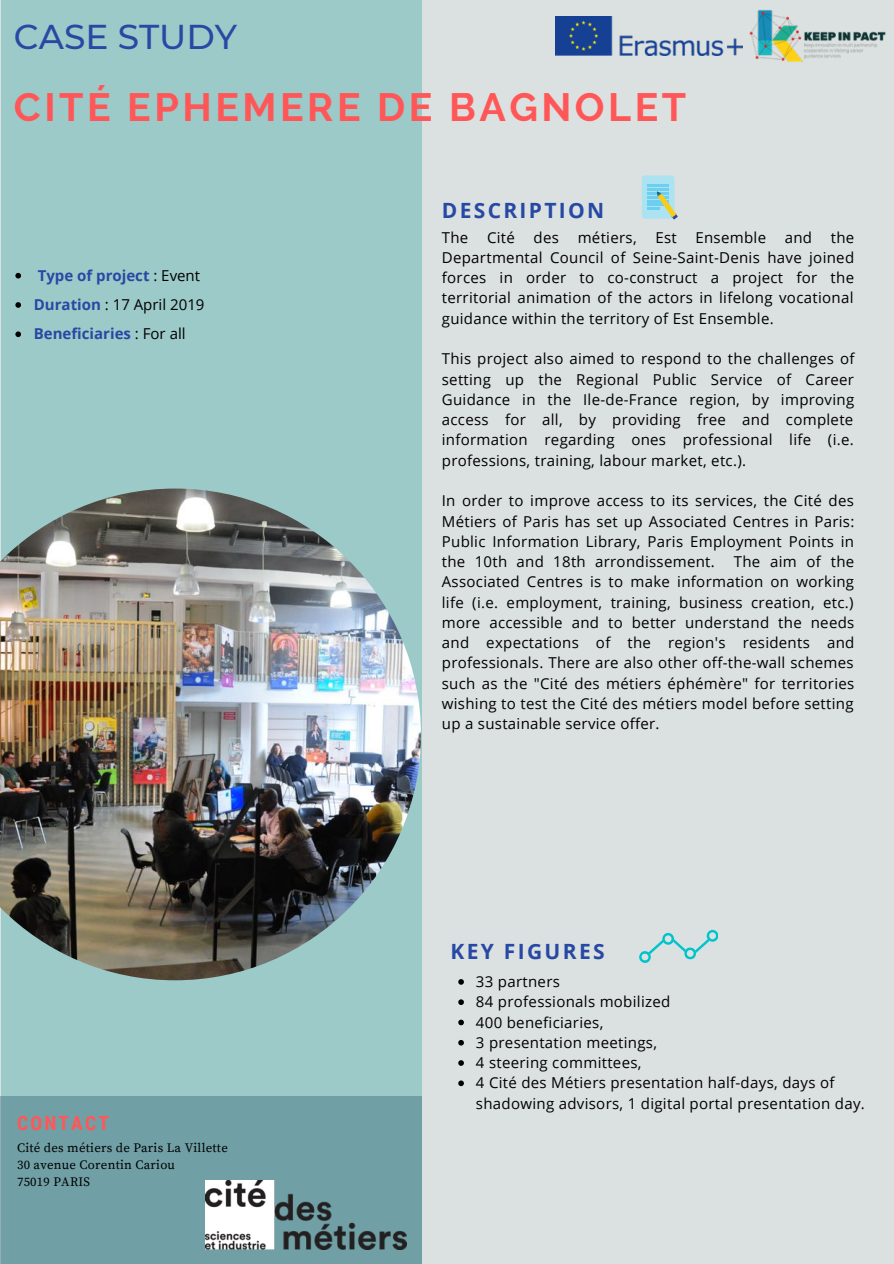
<style>
.page{position:relative;width:894px;height:1264px;background:#fff}
.page>*{position:absolute;margin:0;border:0;box-sizing:border-box;transform-origin:0 0}
.t1{font:700 39.3px "Raleway";letter-spacing:.09em;color:#ff5757}
.t2{font:500 34.35px "Montserrat";color:#2749a4}
.t3{font:700 21px "Open Sans";letter-spacing:.11em;color:#2749a4}
.t4{font:700 19.5px "Roboto Condensed";letter-spacing:.11em;color:#ff5757}
.t5{font:15px/20.2px "Open Sans";letter-spacing:.02em;color:#000;text-align:justify}
.t6{font:700 15px/29.2px "Open Sans";color:#2749a4}
.t7{font:12.75px/17px "Source Serif Pro";letter-spacing:.02em;color:#000}
.s1{font-weight:400;color:#000}
</style>
<div class="page">
<div style="left:0;top:0;width:893px;height:1263px;background:#dbe1e0"></div>
<div style="left:1px;top:0;width:420px;height:1263px;background:#9ccac8"></div>
<div style="left:0;top:1095px;width:421px;height:168px;background:#70a0a6"></div>
<img style="left:749px;top:10px;width:136px;height:52px">
<img style="left:0;top:488px;width:421px;height:492px">
<div style="left:641px;top:175px;width:33px;height:44px;background:#abe3f0;border-radius:3px"></div>
<hr style="left:647px;top:184px;width:22px;height:2px;background:#6ccff1">
<hr style="left:647px;top:188px;width:22px;height:2px;background:#6ccff1">
<svg style="left:647px;top:191px;width:30px;height:28px"></svg>
<img style="left:555px;top:17px;width:186px;height:38px">
<img style="left:205px;top:1180px;width:201px;height:69px">
<svg style="left:458px;top:979px;width:6px;height:5px"></svg>
<svg style="left:458px;top:999px;width:6px;height:6px"></svg>
<svg style="left:458px;top:1019px;width:6px;height:6px"></svg>
<svg style="left:458px;top:1040px;width:6px;height:5px"></svg>
<svg style="left:458px;top:1060px;width:6px;height:5px"></svg>
<svg style="left:458px;top:1080px;width:6px;height:6px"></svg>
<svg style="left:639px;top:929px;width:78px;height:33px"></svg>
<svg style="left:15px;top:273px;width:6px;height:5px"></svg>
<svg style="left:15px;top:302px;width:6px;height:6px"></svg>
<svg style="left:15px;top:331px;width:6px;height:6px"></svg>
<h2 class="t2" style="left:14px;top:16px;width:225px">CASE STUDY</h2>
<h1 class="t1" style="left:14px;top:84px;width:673px">CITÉ EPHEMERE DE BAGNOLET</h1>
<p class="t6" style="left:34px;top:260px;width:172px">Type of project <span class="s1">: Event<br></span>Duration <span class="s1">: 17 April 2019<br></span>Beneficiaries <span class="s1">: For all</span></p>
<h3 class="t4" style="left:17px;top:1111px;width:93px">CONTACT</h3>
<p class="t7" style="left:17px;top:1139px;width:212px">Cité des métiers de Paris La Villette<br>30 avenue Corentin Cariou<br>75019 PARIS</p>
<h3 class="t3" style="left:441px;top:195px;width:164px">DESCRIPTION</h3>
<p class="t5" style="left:441px;top:227px;width:414px">The Cité des métiers, Est Ensemble and the Departmental Council of Seine-Saint-Denis have joined forces in order to co-construct a project for the territorial animation of the actors in lifelong vocational guidance within the territory of Est Ensemble.</p>
<p class="t5" style="left:441px;top:348px;width:414px">This project also aimed to respond to the challenges of setting up the Regional Public Service of Career Guidance in the Ile-de-France region, by improving access for all, by providing free and complete information regarding ones professional life (i.e. professions, training, labour market, etc.).</p>
<p class="t5" style="left:441px;top:490px;width:414px">In order to improve access to its services, the Cité des Métiers of Paris has set up Associated Centres in Paris:<br>Public Information Library, Paris Employment Points in the 10th and 18th arrondissement.</p>
<p class="t5" style="left:441px;top:551px;width:414px;text-indent:292px">The aim of the Associated Centres is to make information on working life (i.e. employment, training, business creation, etc.) more accessible and to better understand the needs and expectations of the region's residents and professionals. There are also other off-the-wall schemes such as the "Cité des métiers éphémère" for territories wishing to test the Cité des métiers model before setting up a sustainable service offer.</p>
<h3 class="t3" style="left:450px;top:936px;width:156px">KEY FIGURES</h3>
<p class="t5" style="left:476px;top:971px;width:390px;text-align:left">33 partners<br>84 professionals mobilized<br>400 beneficiaries,<br>3 presentation meetings,<br>4 steering committees,<br>4 Cité des Métiers presentation half-days, days of shadowing advisors, 1 digital portal presentation day.</p>
</div>
